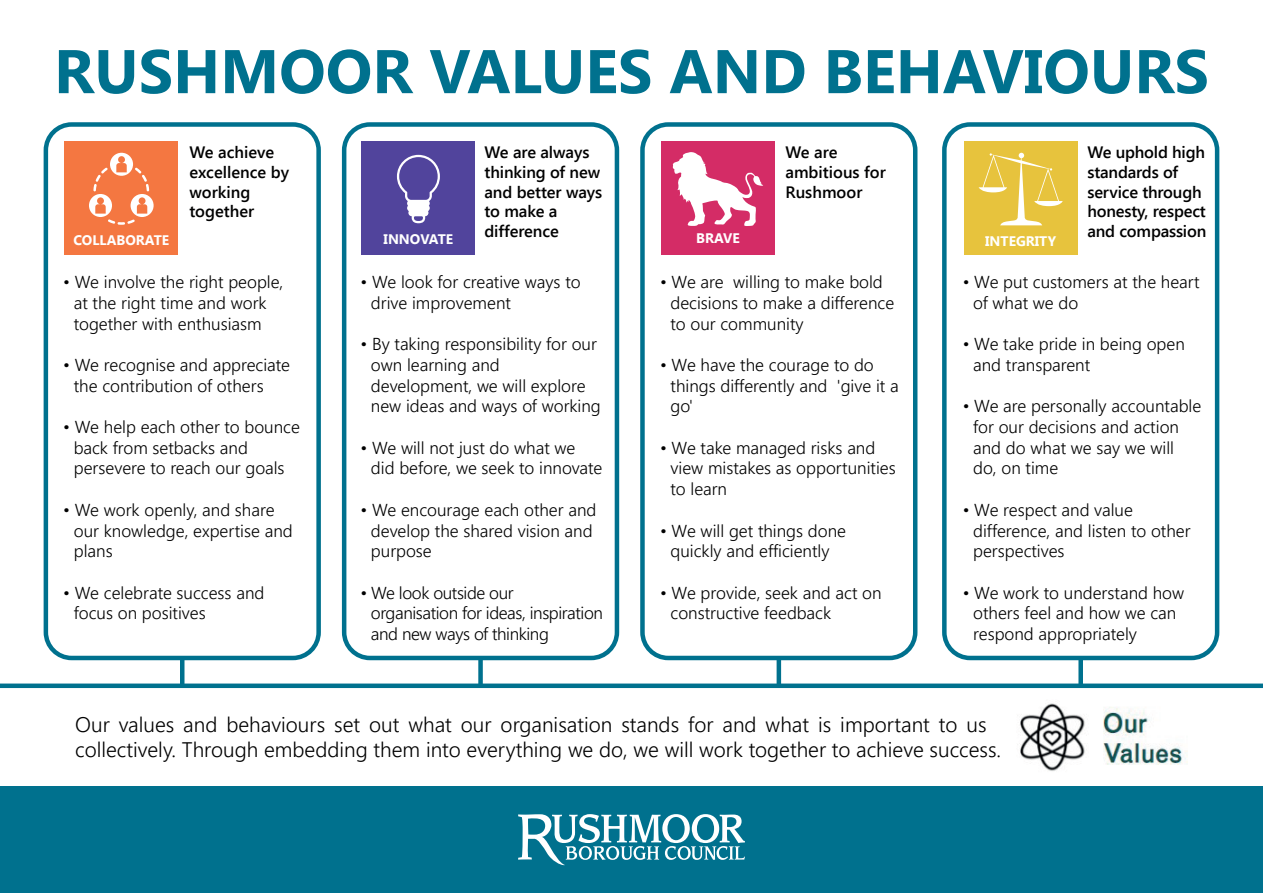
<style>
.page{position:relative;width:1263px;height:893px;background:#fff}
.page>*{position:absolute;margin:0;border:0;box-sizing:border-box;transform-origin:0 0}
.t1{font:700 61.5px "Segoe UI";color:#00718e}
.t2{font:300 21px/25.2px "Segoe UI";color:#000001}
.t3{font:300 17.25px/20.7px "Segoe UI";color:#000001}
.t4{font:300 17.25px/20.7px "Segoe UI";letter-spacing:-.025em;color:#000001}
.t5{font:600 16.5px/19.8px "Segoe UI";letter-spacing:-.005em;color:#000001}
.t6{font:700 13.8px "Segoe UI";color:#fff}
</style>
<div class="page">
<img style="left:1020px;top:703px;width:168px;height:68px">
<div style="left:0;top:683px;width:1263px;height:5px;background:#00718e"></div>
<div style="left:0;top:786px;width:1263px;height:107px;background:#00718e"></div>
<svg style="left:518px;top:814px;width:227px;height:52px"></svg>
<hr style="left:180px;top:560px;width:4px;height:128px;background:#00718e">
<div style="left:46px;top:124px;width:273px;height:534px;background:#fff;border-radius:26px"></div>
<div style="left:44px;top:122px;width:277px;height:538px;border:4px solid #00718e;border-radius:26px"></div>
<div style="left:65px;top:141px;width:113px;height:113px;background:#f47741"></div>
<svg style="left:89px;top:153px;width:65px;height:72px"></svg>
<hr style="left:777px;top:558px;width:4px;height:128px;background:#00718e">
<div style="left:642px;top:124px;width:273px;height:534px;background:#fff;border-radius:26px"></div>
<div style="left:640px;top:122px;width:277px;height:538px;border:4px solid #00718e;border-radius:26px"></div>
<div style="left:661px;top:141px;width:113px;height:113px;background:#d42c66"></div>
<svg style="left:673px;top:152px;width:90px;height:74px"></svg>
<div style="left:478px;top:558px;width:5px;height:128px;background:#00718e"></div>
<div style="left:344px;top:124px;width:273px;height:534px;background:#fff;border-radius:26px"></div>
<div style="left:342px;top:122px;width:277px;height:538px;border:4px solid #00718e;border-radius:26px"></div>
<div style="left:362px;top:141px;width:113px;height:113px;background:#51449c"></div>
<svg style="left:397px;top:155px;width:43px;height:68px"></svg>
<div style="left:1078px;top:558px;width:5px;height:128px;background:#00718e"></div>
<div style="left:944px;top:124px;width:273px;height:534px;background:#fff;border-radius:26px"></div>
<div style="left:942px;top:122px;width:277px;height:538px;border:4px solid #00718e;border-radius:26px"></div>
<div style="left:964px;top:141px;width:113px;height:113px;background:#e7c33d"></div>
<svg style="left:979px;top:153px;width:84px;height:72px"></svg>
<h1 class="t1" style="left:54px;top:27px;width:1156px">RUSHMOOR VALUES AND BEHAVIOURS</h1>
<p class="t6" style="left:73px;top:230px;width:97px">COLLABORATE</p>
<p class="t5" style="left:189px;top:142px;width:101px">We achieve excellence by working together</p>
<p class="t3" style="left:74px;top:271px;width:211px;text-indent:-11px">• We involve the right people, at the right time and work together with enthusiasm</p>
<p class="t3" style="left:74px;top:354px;width:218px;text-indent:-11px">• We recognise and appreciate the contribution of others</p>
<p class="t3" style="left:74px;top:416px;width:228px;text-indent:-11px">• We help each other to bounce back from setbacks and persevere to reach our goals</p>
<p class="t3" style="left:74px;top:499px;width:220px;text-indent:-11px">• We work openly, and share our knowledge, expertise and plans</p>
<p class="t3" style="left:74px;top:581px;width:192px;text-indent:-11px">• We celebrate success and focus on positives</p>
<p class="t5" style="left:484px;top:142px;width:119px">We are always thinking of new and better ways to make a difference</p>
<p class="t3" style="left:371px;top:271px;width:211px;text-indent:-11px">• We look for creative ways to drive improvement</p>
<p class="t3" style="left:371px;top:333px;width:231px;text-indent:-11px">• By taking responsibility for our own learning and development, we will explore new ideas and ways of working</p>
<p class="t3" style="left:371px;top:437px;width:233px;text-indent:-11px">• We will not just do what we did before, we seek to innovate</p>
<p class="t3" style="left:371px;top:499px;width:227px;text-indent:-11px">• We encourage each other and develop the shared vision and purpose</p>
<p class="t4" style="left:371px;top:581px;width:234px;text-indent:-11px">• We look outside our organisation for ideas, inspiration and new ways of thinking</p>
<p class="t6" style="left:384px;top:229px;width:71px">INNOVATE</p>
<p class="t6" style="left:696px;top:228px;width:45px">BRAVE</p>
<p class="t5" style="left:785px;top:142px;width:102px">We are ambitious for<br>Rushmoor</p>
<p class="t3" style="left:670px;top:271px;width:225px;text-indent:-11px">• We are willing to make bold decisions to make a difference to our community</p>
<p class="t3" style="left:670px;top:354px;width:230px;text-indent:-11px">• We have the courage to do things differently and 'give it a go'</p>
<p class="t3" style="left:670px;top:437px;width:227px;text-indent:-11px">• We take managed risks and view mistakes as opportunities to learn</p>
<p class="t3" style="left:660px;top:519px;width:188px;text-align:center">• We will get things done quickly and efficiently</p>
<p class="t3" style="left:670px;top:581px;width:213px;text-indent:-11px">• We provide, seek and act on constructive feedback</p>
<p class="t5" style="left:1087px;top:142px;width:120px">We uphold high standards of service through honesty, respect and compassion</p>
<p class="t3" style="left:973px;top:271px;width:228px;text-indent:-11px">• We put customers at the heart of what we do</p>
<p class="t3" style="left:973px;top:333px;width:213px;text-indent:-11px">• We take pride in being open and transparent</p>
<p class="t3" style="left:973px;top:395px;width:230px;text-indent:-11px">• We are personally accountable for our decisions and action and do what we say we will do, on time</p>
<p class="t3" style="left:973px;top:499px;width:219px;text-indent:-11px">• We respect and value difference, and listen to other perspectives</p>
<p class="t3" style="left:973px;top:581px;width:213px;text-indent:-11px">• We work to understand how others feel and how we can respond appropriately</p>
<p class="t6" style="left:985px;top:231px;width:72px">INTEGRITY</p>
<p class="t2" style="left:75px;top:711px;width:927px">Our values and behaviours set out what our organisation stands for and what is important to us collectively. Through embedding them into everything we do, we will work together to achieve success.</p>
</div>
